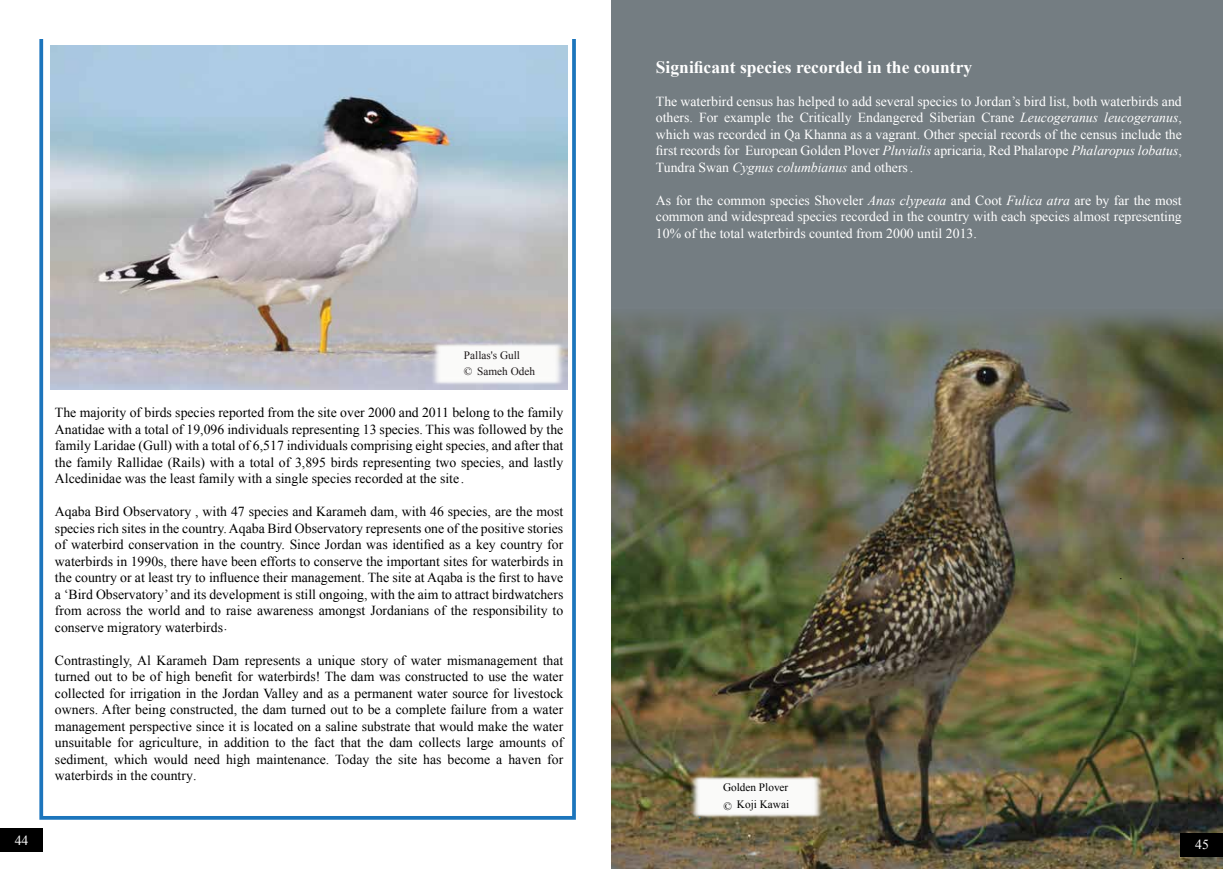
<style>
.page{position:relative;width:1223px;height:869px;background:#fff}
.page>*{position:absolute;margin:0;border:0;box-sizing:border-box;transform-origin:0 0}
.t1{font:700 17.5px "Times New Roman";color:#fff}
.t2{font:13.75px/16.5px "Times New Roman";color:#000;text-align:justify}
.t3{font:13.75px/16.5px "Times New Roman";color:#fff;text-align:justify}
.t4{font:13.75px "Times New Roman";color:#1c75bc}
.t5{font:11.25px/15.6px "Times New Roman";color:#1c1718}
.t6{font:11.25px "Times New Roman";color:#000}
.s1{font-style:italic}
</style>
<div class="page">
<div style="left:39px;top:5px;width:537px;height:814px;border:4px solid #1c75bc"></div>
<div style="left:15px;top:5px;width:573px;height:33px;background:#fff"></div>
<img style="left:51px;top:45px;width:516px;height:345px">
<div style="left:0;top:827px;width:42px;height:23px;background:#000"></div>
<img style="left:432px;top:342px;width:135px;height:43px">
<img style="left:611px;top:3px;width:611px;height:865px">
<div style="left:1180px;top:833px;width:42px;height:23px;background:#000"></div>
<img style="left:690px;top:775px;width:135px;height:42px">
<p class="t3" style="left:7px;top:832px;width:27px">262244175</p>
<p class="t5" style="left:464px;top:347px;width:73px">Pallas's Gull<br>© Sameh Odeh</p>
<p class="t2" style="left:55px;top:404px;width:510px">The majority of birds species reported from the site over 2000 and 2011 belong to the family Anatidae with a total of 19,096 individuals representing 13 species. This was followed by the family Laridae (Gull) with a total of 6,517 individuals comprising eight species, and after that the family Rallidae (Rails) with a total of 3,895 birds representing two species, and lastly Alcedinidae was the least family with a single species recorded at the site.</p>
<p class="t2" style="left:55px;top:503px;width:510px">Aqaba Bird Observatory , with 47 species and Karameh dam, with 46 species, are the most species rich sites in the country. Aqaba Bird Observatory represents one of the positive stories of waterbird conservation in the country. Since Jordan was identified as a key country for waterbirds in 1990s, there have been efforts to conserve the important sites for waterbirds in the country or at least try to influence their management. The site at Aqaba is the first to have a ‘Bird Observatory’ and its development is still ongoing, with the aim to attract birdwatchers from across the world and to raise awareness amongst Jordanians of the responsibility to conserve migratory waterbirds.</p>
<p class="t2" style="left:55px;top:651px;width:510px">Contrastingly, Al Karameh Dam represents a unique story of water mismanagement that turned out to be of high benefit for waterbirds! The dam was constructed to use the water collected for irrigation in the Jordan Valley and as a permanent water source for livestock owners. After being constructed, the dam turned out to be a complete failure from a water management perspective since it is located on a saline substrate that would make the water unsuitable for agriculture, in addition to the fact that the dam collects large amounts of sediment, which would need high maintenance. Today the site has become a haven for waterbirds in the country.</p>
<p class="t1" style="left:656px;top:55px;width:318px">Significant species recorded in the country</p>
<p class="t3" style="left:656px;top:92px;width:527px">The waterbird census has helped to add several species to Jordan’s bird list, both waterbirds and others. For example the Critically Endangered Siberian Crane <span class="s1">Leucogeranus leucogeranus</span>, which was recorded in Qa Khanna as a vagrant. Other special records of the census include the first records for European Golden Plover <span class="s1">Pluvialis</span> apricaria, Red Phalarope <span class="s1">Phalaropus lobatus</span>, Tundra Swan <span class="s1">Cygnus columbianus</span> and others.</p>
<p class="t3" style="left:656px;top:191px;width:527px">As for the common species Shoveler <span class="s1">Anas clypeata</span> and Coot <span class="s1">Fulica atra</span> are by far the most common and widespread species recorded in the country with each species almost representing 10% of the total waterbirds counted from 2000 until 2013.</p>
<p class="t4" style="left:698px;top:803px;width:5px">.</p>
<p class="t6" style="left:723px;top:779px;width:67px">Golden Plover</p>
<p class="t6" style="left:723px;top:796px;width:67px">© Koji Kawai</p>
<p class="t2" style="left:1119px;top:566px;width:5px">.</p>
<p class="t2" style="left:1181px;top:545px;width:5px">.</p>
<p class="t3" style="left:1195px;top:835px;width:15px">45</p>
</div>
